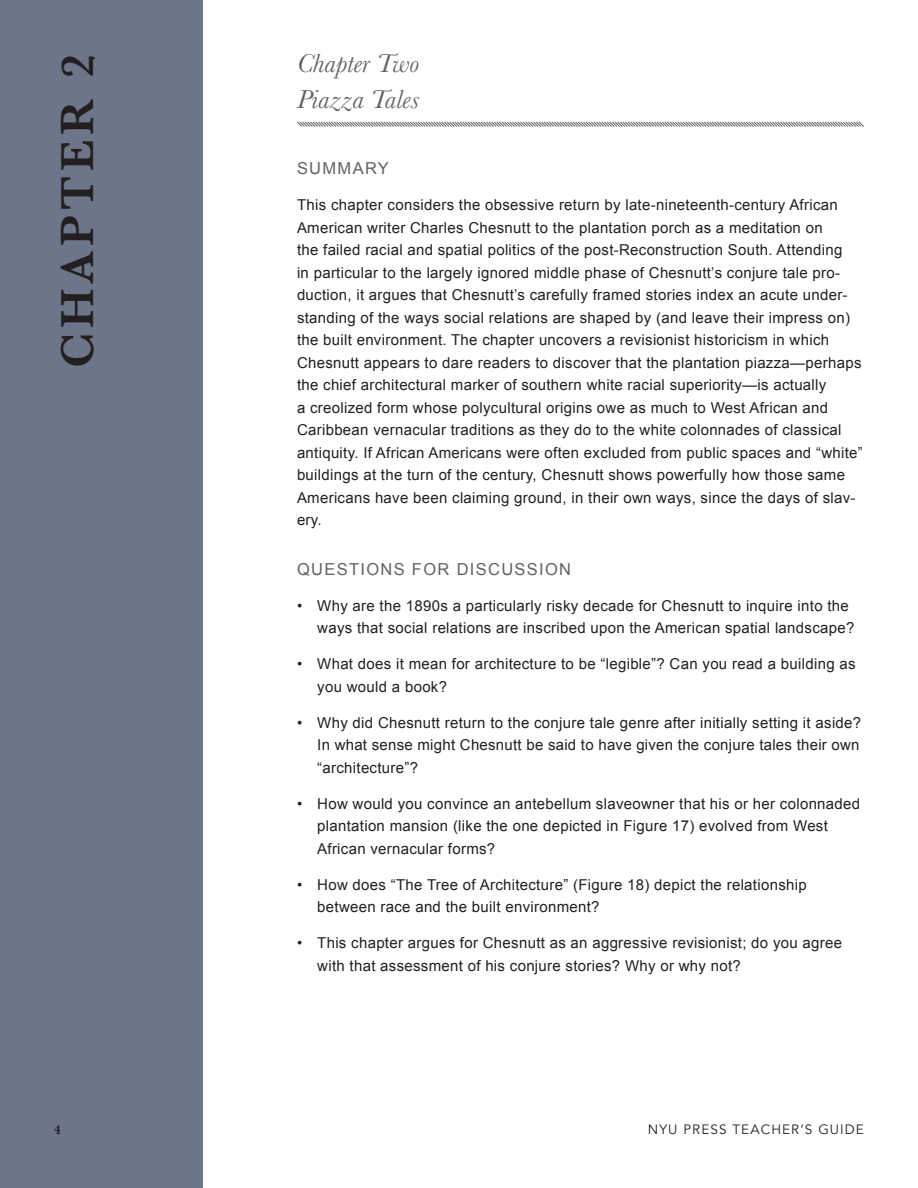
<style>
.page{position:relative;width:918px;height:1188px;background:#fff}
.page>*{position:absolute;margin:0;border:0;box-sizing:border-box;transform-origin:0 0}
.t1{font:600 48px "Baskerville";letter-spacing:.1em;color:#231f20}
.t2{font:italic 27px/36px "Baskerville";color:#636366}
.t3{font:16.5px "Arial";letter-spacing:.08em;color:#636366}
.t4{font:15px/22.5px "Arial";letter-spacing:.02em;color:#231f20}
.t5{font:13.5px "Avenir";letter-spacing:.08em;color:#231f20}
.t6{font:600 13.5px "Baskerville";color:#231f20}
</style>
<div class="page">
<div style="left:0;top:0;width:202px;height:1188px;background:#6d7589"></div>
<svg style="left:297px;top:121px;width:567px;height:6px"></svg>
<h1 class="t1" style="left:44px;top:368px;width:316px;rotate:-90deg">CHAPTER 2</h1>
<h2 class="t2" style="left:297px;top:45px;width:124px">Chapter Two<br>Piazza Tales</h2>
<p class="t3" style="left:297px;top:157px;width:93px">SUMMARY</p>
<p class="t4" style="left:297px;top:194px;width:567px">This chapter considers the obsessive return by late-nineteenth-century African American writer Charles Chesnutt to the plantation porch as a meditation on<br>the failed racial and spatial politics of the post-Reconstruction South. Attending<br>in particular to the largely ignored middle phase of Chesnutt’s conjure tale pro&shy;duction, it argues that Chesnutt’s carefully framed stories index an acute under&shy;standing of the ways social relations are shaped by (and leave their impress on) the built environment. The chapter uncovers a revisionist historicism in which Chesnutt appears to dare readers to discover that the plantation piazza—perhaps the chief architectural marker of southern white racial superiority—is actually<br>a creolized form whose polycultural origins owe as much to West African and Caribbean vernacular traditions as they do to the white colonnades of classical antiquity. If African Americans were often excluded from public spaces and “white” buildings at the turn of the century, Chesnutt shows powerfully how those same Americans have been claiming ground, in their own ways, since the days of slav&shy;ery.</p>
<p class="t3" style="left:297px;top:558px;width:276px">QUESTIONS FOR DISCUSSION</p>
<p class="t4" style="left:317px;top:594px;width:539px;text-indent:-20px">• Why are the 1890s a particularly risky decade for Chesnutt to inquire into the ways that social relations are inscribed upon the American spatial landscape?</p>
<p class="t4" style="left:317px;top:653px;width:540px;text-indent:-20px">• What does it mean for architecture to be “legible”? Can you read a building as you would a book?</p>
<p class="t4" style="left:317px;top:711px;width:546px;text-align:justify;text-indent:-20px">• Why did Chesnutt return to the conjure tale genre after initially setting it aside?<br>In what sense might Chesnutt be said to have given the conjure tales their own “architecture”?</p>
<p class="t4" style="left:317px;top:792px;width:544px;text-indent:-20px">• How would you convince an antebellum slaveowner that his or her colonnaded plantation mansion (like the one depicted in Figure 17) evolved from West<br>African vernacular forms?</p>
<p class="t4" style="left:317px;top:873px;width:491px;text-indent:-20px">• How does “The Tree of Architecture” (Figure 18) depict the relationship between race and the built environment?</p>
<p class="t4" style="left:317px;top:932px;width:526px;text-indent:-20px">• This chapter argues for Chesnutt as an aggressive revisionist; do you agree with that assessment of his conjure stories? Why or why not?</p>
<p class="t6" style="left:54px;top:1120px;width:8px">4</p>
<p class="t5" style="left:648px;top:1121px;width:218px">NYU PRESS TEACHER’S GUIDE</p>
</div>
